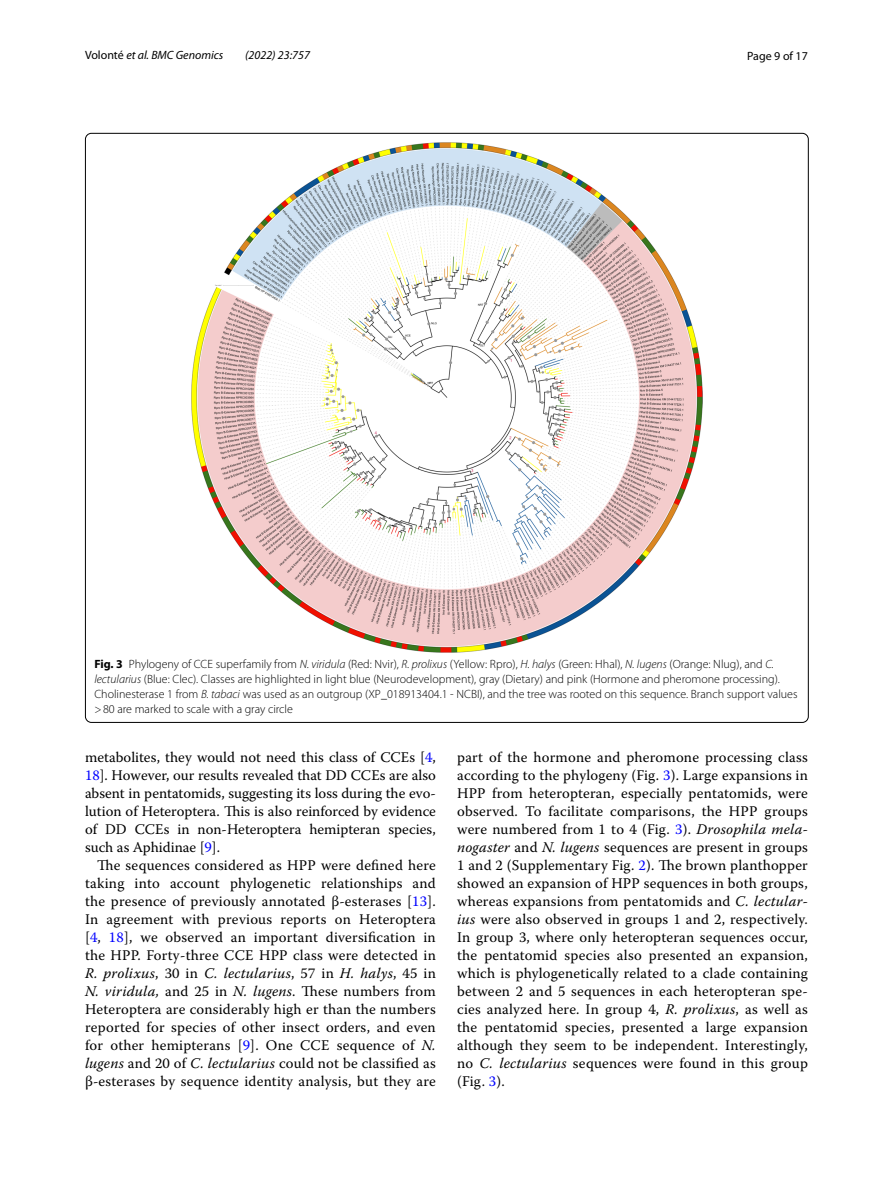
<style>
.page{position:relative;width:893px;height:1187px;background:#fff}
.page>*{position:absolute;margin:0;border:0;box-sizing:border-box;transform-origin:0 0}
.t1{font:14.7px/18px "Warnock Pro";letter-spacing:.015em;color:#000;text-align:justify}
.t2{font:300 12px/15px "Myriad Pro";color:#000}
.t3{font:italic 12px "Myriad Pro";color:#000}
.t4{font:12px "Myriad Pro";color:#000}
.s1{font-style:normal}
.s2{font-weight:700}
.s3{font-style:italic}
.s4{color:#00f}
</style>
<div class="page">
<img style="left:192px;top:142px;width:510px;height:511px">
<p class="t3" style="left:85px;top:48px;width:140px"><span class="s1">Volonté</span> et al. BMC Genomics</p>
<p class="t3" style="left:245px;top:48px;width:66px">(2022) 23:757</p>
<p class="t4" style="left:747px;top:48px;width:62px">Page 9 of 17</p>
<p class="t2" style="left:94px;top:656px;width:705px"><span class="s2">Fig. 3</span> Phylogeny of CCE superfamily from <span class="s3">N. viridula</span> (Red: Nvir), <span class="s3">R. prolixus</span> (Yellow: Rpro), <span class="s3">H. halys</span> (Green: Hhal), <span class="s3">N. lugens</span> (Orange: Nlug), and <span class="s3">C. lectularius</span> (Blue: Clec). Classes are highlighted in light blue (Neurodevelopment), gray (Dietary) and pink (Hormone and pheromone processing).<br>Cholinesterase 1 from <span class="s3">B. tabaci</span> was used as an outgroup (XP_018913404.1 - NCBI), and the tree was rooted on this sequence. Branch support values &gt;80 are marked to scale with a gray circle</p>
<p class="t1" style="left:85px;top:748px;width:352px">metabolites, they would not need this class of CCEs [<span class="s4">4</span>, <span class="s4">18</span>]. However, our results revealed that DD CCEs are also absent in pentatomids, suggesting its loss during the evo&shy;lution of Heteroptera. This is also reinforced by evidence of DD CCEs in non-Heteroptera hemipteran species, such as Aphidinae [<span class="s4">9</span>].</p>
<p class="t1" style="left:85px;top:856px;width:352px;text-indent:12px">The sequences considered as HPP were defined here taking into account phylogenetic relationships and the presence of previously annotated β-esterases [<span class="s4">13</span>].<br>In agreement with previous reports on Heteroptera [<span class="s4">4</span>, <span class="s4">18</span>], we observed an important diversification in the HPP. Forty-three CCE HPP class were detected in <span class="s3">R. prolixus</span>, 30 in <span class="s3">C. lectularius</span>, 57 in <span class="s3">H. halys</span>, 45 in <span class="s3">N. viridula,</span> and 25 in <span class="s3">N. lugens</span>. These numbers from Heteroptera are considerably high er than the numbers reported for species of other insect orders, and even for other hemipterans [<span class="s4">9</span>]. One CCE sequence of <span class="s3">N. lugens</span> and 20 of <span class="s3">C. lectularius</span> could not be classified as β-esterases by sequence identity analysis, but they are</p>
<p class="t1" style="left:457px;top:748px;width:352px">part of the hormone and pheromone processing class according to the phylogeny (Fig. <span class="s4">3</span>). Large expansions in HPP from heteropteran, especially pentatomids, were observed. To facilitate comparisons, the HPP groups were numbered from 1 to 4 (Fig. <span class="s4">3</span>). <span class="s3">Drosophila mela&shy;nogaster</span> and <span class="s3">N. lugens</span> sequences are present in groups 1 and 2 (Supplementary Fig. <span class="s4">2</span>). The brown planthopper showed an expansion of HPP sequences in both groups, whereas expansions from pentatomids and <span class="s3">C. lectular&shy;ius</span> were also observed in groups 1 and 2, respectively.<br>In group 3, where only heteropteran sequences occur, the pentatomid species also presented an expansion, which is phylogenetically related to a clade containing between 2 and 5 sequences in each heteropteran spe&shy;cies analyzed here. In group 4, <span class="s3">R. prolixus</span>, as well as the pentatomid species, presented a large expansion although they seem to be independent. Interestingly, no <span class="s3">C. lectularius</span> sequences were found in this group (Fig. <span class="s4">3</span>).</p>
</div>
